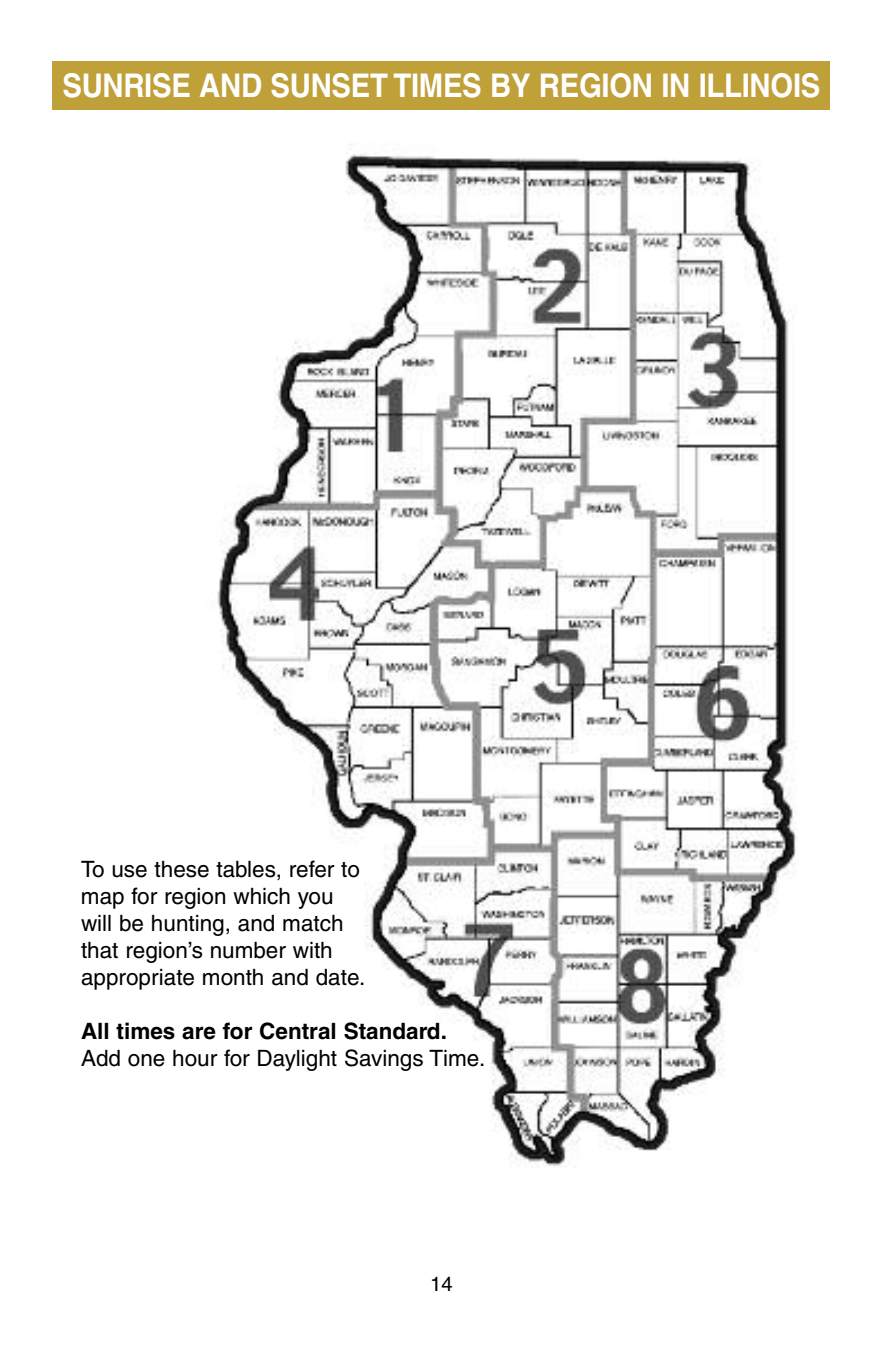
<style>
.page{position:relative;width:891px;height:1357px;background:#fff}
.page>*{position:absolute;margin:0;border:0;box-sizing:border-box;transform-origin:0 0}
.t1{font:700 32.62px "Helvetica";letter-spacing:-.01em;color:#fff;scale:.9 1}
.t2{font:22.5px/27px "Helvetica";color:#000}
.t3{font:700 22.5px "Helvetica";color:#000}
.t4{font:20.25px "Helvetica";color:#000}
</style>
<div class="page">
<div style="left:53px;top:61px;width:777px;height:48px;background:#c0a039"></div>
<img style="left:217px;top:144px;width:580px;height:1023px">
<h1 class="t1" style="left:62px;top:74px;width:844px">SUNRISE AND SUNSET TIMES BY REGION IN ILLINOIS</h1>
<p class="t2" style="left:81px;top:858px;width:286px">To use these tables, refer to map for region which you will be hunting, and match that region’s number with appropriate month and date.</p>
<p class="t3" style="left:81px;top:1023px;width:367px">All times are for Central Standard.</p>
<p class="t2" style="left:81px;top:1047px;width:406px">Add one hour for Daylight Savings Time.</p>
<p class="t4" style="left:430px;top:1276px;width:24px">14</p>
</div>
